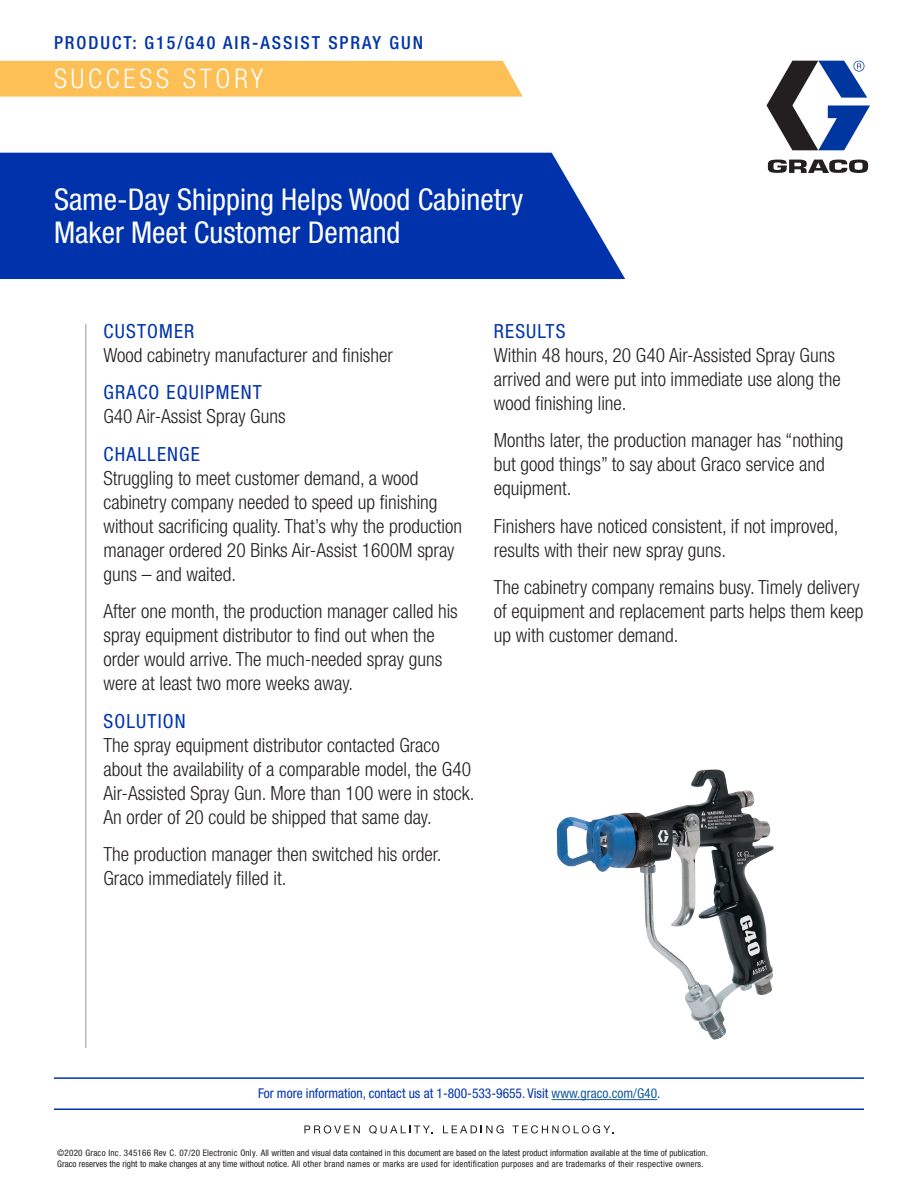
<style>
.page{position:relative;width:918px;height:1188px;background:#fff}
.page>*{position:absolute;margin:0;border:0;box-sizing:border-box;transform-origin:0 0}
.Headline_Format{font:condensed 30px/33px "Helvetica Neue LT Std";color:#fff}
.Descriptor_1{font:300 condensed 27px "Helvetica Neue LT Std";letter-spacing:.14em;color:#fff}
.Body_copy_White_Pape{font:300 condensed 19.5px/24px "Helvetica Neue LT Std";color:#231f20}
.Subheads_in_Body_Cop{font:300 condensed 19.5px/24px "Helvetica Neue LT Std";color:#231f20}
.Headline_Format-2{font:500 condensed 18px "Helvetica Neue LT Std";letter-spacing:.11em;color:#0033ab}
.t1{font:condensed 13.5px "Helvetica Neue LT Std";color:#0033ab}
.t2{font:condensed 9px/10.8px "Helvetica Neue LT Std";color:#231f20}
.s1{font-weight:400;color:#0033ab}
.s2{color:#175d9e}
</style>
<div class="page">
<hr style="left:86px;top:324px;width:1px;height:724px;background:#939598">
<div style="left:0;top:153px;width:625px;height:126px;background:#0033ab"></div>
<div style="left:0;top:61px;width:523px;height:36px;background:#fdc056"></div>
<svg style="left:767px;top:61px;width:103px;height:89px"></svg>
<svg style="left:768px;top:159px;width:100px;height:14px"></svg>
<img style="left:557px;top:770px;width:217px;height:270px">
<hr style="left:552px;top:1099px;width:105px;height:1px;background:#175d9e">
<svg style="left:304px;top:1125px;width:56px;height:9px"></svg>
<svg style="left:369px;top:1125px;width:64px;height:9px"></svg>
<svg style="left:443px;top:1125px;width:61px;height:9px"></svg>
<svg style="left:512px;top:1125px;width:102px;height:9px"></svg>
<hr style="left:54px;top:1108px;width:810px;height:2px;background:#0033ab">
<hr style="left:54px;top:1077px;width:810px;height:2px;background:#0033ab">
<p class="Headline_Format-2" style="left:54px;top:32px;width:371px">PRODUCT: G15/G40 AIR-ASSIST SPRAY GUN</p>
<p class="Descriptor_1" style="left:54px;top:63px;width:211px">SUCCESS STORY</p>
<p class="Headline_Format" style="left:54px;top:183px;width:471px">Same-Day Shipping Helps Wood Cabinetry<br>Maker Meet Customer Demand</p>
<p class="Subheads_in_Body_Cop" style="left:104px;top:319px;width:291px"><span class="s1">CUSTOMER<br></span>Wood cabinetry manufacturer and finisher</p>
<p class="Subheads_in_Body_Cop" style="left:104px;top:380px;width:184px"><span class="s1">GRACO EQUIPMENT<br></span>G40 Air-Assist Spray Guns</p>
<p class="Subheads_in_Body_Cop" style="left:104px;top:442px;width:360px"><span class="s1">CHALLENGE<br></span>Struggling to meet customer demand, a wood cabinetry company needed to speed up finishing without sacrificing quality. That’s why the production manager ordered 20 Binks Air-Assist 1600M spray guns – and waited.</p>
<p class="Subheads_in_Body_Cop" style="left:104px;top:599px;width:356px">After one month, the production manager called his spray equipment distributor to find out when the order would arrive. The much-needed spray guns were at least two more weeks away.</p>
<p class="Body_copy_White_Pape" style="left:104px;top:709px;width:372px"><span class="s1">SOLUTION<br></span>The spray equipment distributor contacted Graco about the availability of a comparable model, the G40<br>Air-Assisted Spray Gun. More than 100 were in stock.<br>An order of 20 could be shipped that same day.</p>
<p class="Body_copy_White_Pape" style="left:104px;top:842px;width:340px">The production manager then switched his order.<br>Graco immediately filled it.</p>
<p class="Body_copy_White_Pape" style="left:494px;top:319px;width:348px"><span class="s1">RESULTS<br></span>Within 48 hours, 20 G40 Air-Assisted Spray Guns arrived and were put into immediate use along the wood finishing line.</p>
<p class="Body_copy_White_Pape" style="left:494px;top:428px;width:351px">Months later, the production manager has “nothing but good things” to say about Graco service and equipment.</p>
<p class="Body_copy_White_Pape" style="left:494px;top:514px;width:346px">Finishers have noticed consistent, if not improved, results with their new spray guns.</p>
<p class="Body_copy_White_Pape" style="left:494px;top:575px;width:371px">The cabinetry company remains busy. Timely delivery of equipment and replacement parts helps them keep up with customer demand.</p>
<p class="t1" style="left:258px;top:1086px;width:404px">For more information, contact us at 1-800-533-9655. Visit <span class="s2">www.graco.com/G40</span>.</p>
<p class="t2" style="left:57px;top:1148px;width:652px">©2020 Graco Inc. 345166 Rev C. 07/20 Electronic Only. All written and visual data contained in this document are based on the latest product information available at the time of publication.<br>Graco reserves the right to make changes at any time without notice. All other brand names or marks are used for identification purposes and are trademarks of their respective owners.</p>
</div>
